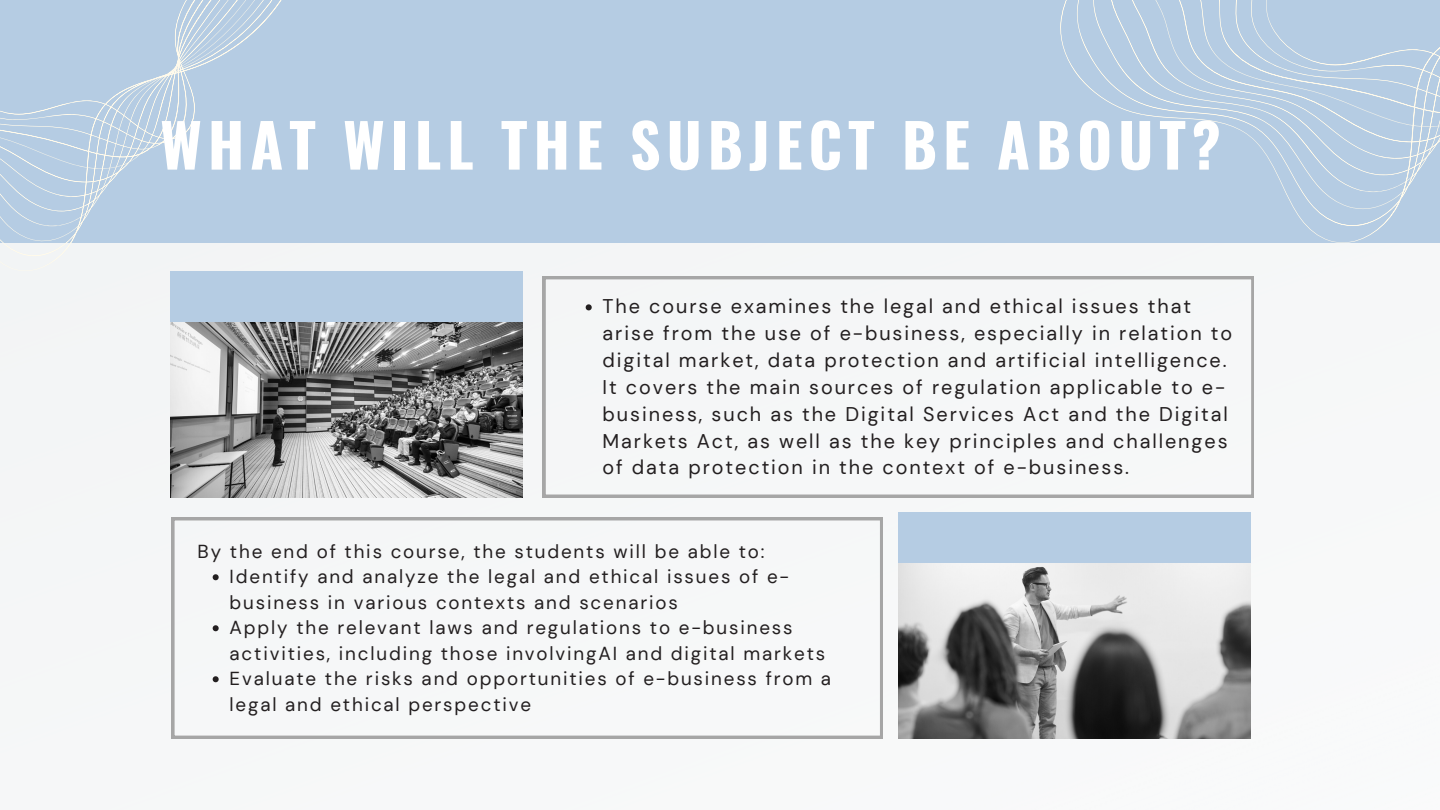
<style>
.page{position:relative;width:1440px;height:810px;background:#fff}
.page>*{position:absolute;margin:0;border:0;box-sizing:border-box;transform-origin:0 0}
.t1{font:700 60px "Oswald";letter-spacing:.1em;color:#fff}
.t2{font:19.8px/26.9px "DM Sans";letter-spacing:.1em;color:#231f20}
.t3{font:18.8px/25.5px "DM Sans";letter-spacing:.1em;color:#231f20}
</style>
<div class="page">
<div style="left:0;top:243px;width:1251px;height:496px;background:#f4f6f7"></div>
<div style="left:0;top:0;width:1440px;height:243px;background:#b5cce3"></div>
<svg style="left:1060px;top:0;width:380px;height:243px"></svg>
<svg style="left:0;top:0;width:303px;height:271px"></svg>
<img style="left:170px;top:321px;width:353px;height:176px">
<div style="left:170px;top:271px;width:353px;height:50px;background:#b5cce3"></div>
<div style="left:543px;top:276px;width:711px;height:222px;background:#f5f7f7"></div>
<svg style="left:586px;top:304px;width:6px;height:6px"></svg>
<img style="left:898px;top:562px;width:353px;height:176px">
<div style="left:898px;top:512px;width:353px;height:50px;background:#b5cce3"></div>
<div style="left:172px;top:517px;width:711px;height:222px;background:#f6f7f8"></div>
<svg style="left:213px;top:574px;width:6px;height:6px"></svg>
<svg style="left:213px;top:625px;width:6px;height:6px"></svg>
<svg style="left:213px;top:676px;width:6px;height:6px"></svg>
<p class="t1" style="left:160px;top:98px;width:1062px">WHAT WILL THE SUBJECT BE ABOUT?</p>
<p class="t2" style="left:603px;top:293px;width:631px">The course examines the legal and ethical issues that arise from the use of e-business, especially in relation to digital market, data protection and artificial intelligence.<br>It covers the main sources of regulation applicable to e&shy;business, such as the Digital Services Act and the Digital Markets Act, as well as the key principles and challenges of data protection in the context of e-business.</p>
<p class="t3" style="left:198px;top:539px;width:568px">By the end of this course, the students will be able to:</p>
<p class="t3" style="left:230px;top:564px;width:561px">Identify and analyze the legal and ethical issues of e&shy;business in various contexts and scenarios</p>
<p class="t3" style="left:230px;top:615px;width:597px">Apply the relevant laws and regulations to e-business activities, including those involvingAI and digital markets</p>
<p class="t3" style="left:230px;top:666px;width:603px">Evaluate the risks and opportunities of e-business from a legal and ethical perspective</p>
</div>
